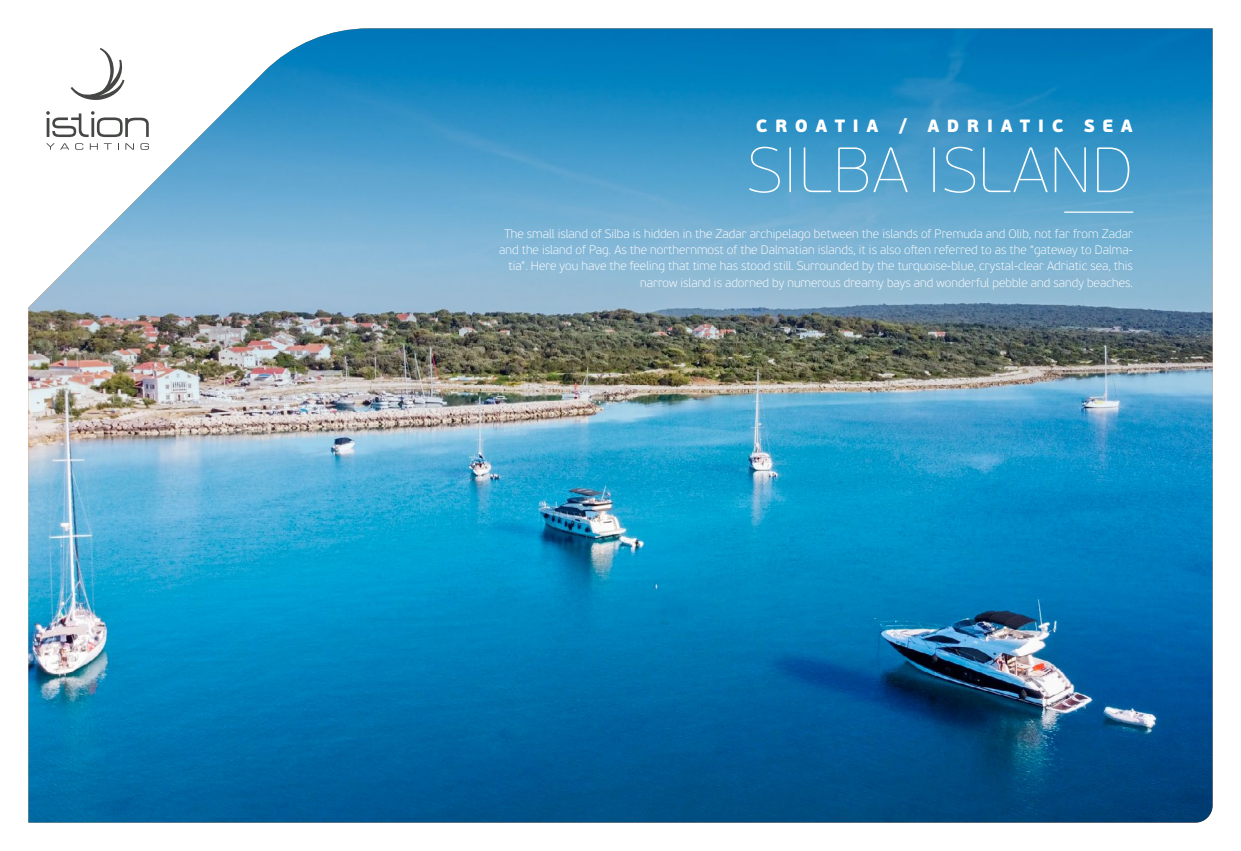
<style>
.page{position:relative;width:1241px;height:851px;background:#fff}
.page>*{position:absolute;margin:0;border:0;box-sizing:border-box;transform-origin:0 0}
.t1{font:63.75px "PF Beau Sans Pro X Thin";letter-spacing:.025em;color:#fff}
.t2{font:900 17.75px "PF Beau Sans Pro";letter-spacing:.42em;color:#fff}
.t3{font:100 12.25px/16.2px "PF Beau Sans Pro";color:#fff;text-align:right}
</style>
<div class="page">
<img style="left:28px;top:28px;width:1184px;height:794px">
<hr style="left:1064px;top:211px;width:68px;height:2px;background:#fff">
<svg style="left:70px;top:48px;width:56px;height:53px"></svg>
<svg style="left:46px;top:111px;width:103px;height:26px"></svg>
<svg style="left:46px;top:143px;width:23px;height:7px"></svg>
<svg style="left:75px;top:143px;width:8px;height:7px"></svg>
<svg style="left:90px;top:143px;width:8px;height:7px"></svg>
<svg style="left:104px;top:143px;width:8px;height:7px"></svg>
<svg style="left:125px;top:143px;width:9px;height:7px"></svg>
<svg style="left:140px;top:143px;width:9px;height:7px"></svg>
<h2 class="t2" style="left:755px;top:114px;width:378px">CROATIA / ADRIATIC SEA</h2>
<h1 class="t1" style="left:747px;top:134px;width:387px">SILBA ISLAND</h1>
<p class="t3" style="left:499px;top:225px;width:635px">The small island of Silba is hidden in the Zadar archipelago between the islands of Premuda and Olib, not far from Zadar and the island of Pag. As the northernmost of the Dalmatian islands, it is also often referred to as the “gateway to Dalma&shy;tia”. Here you have the feeling that time has stood still. Surrounded by the turquoise-blue, crystal-clear Adriatic sea, this narrow island is adorned by numerous dreamy bays and wonderful pebble and sandy beaches.</p>
</div>
